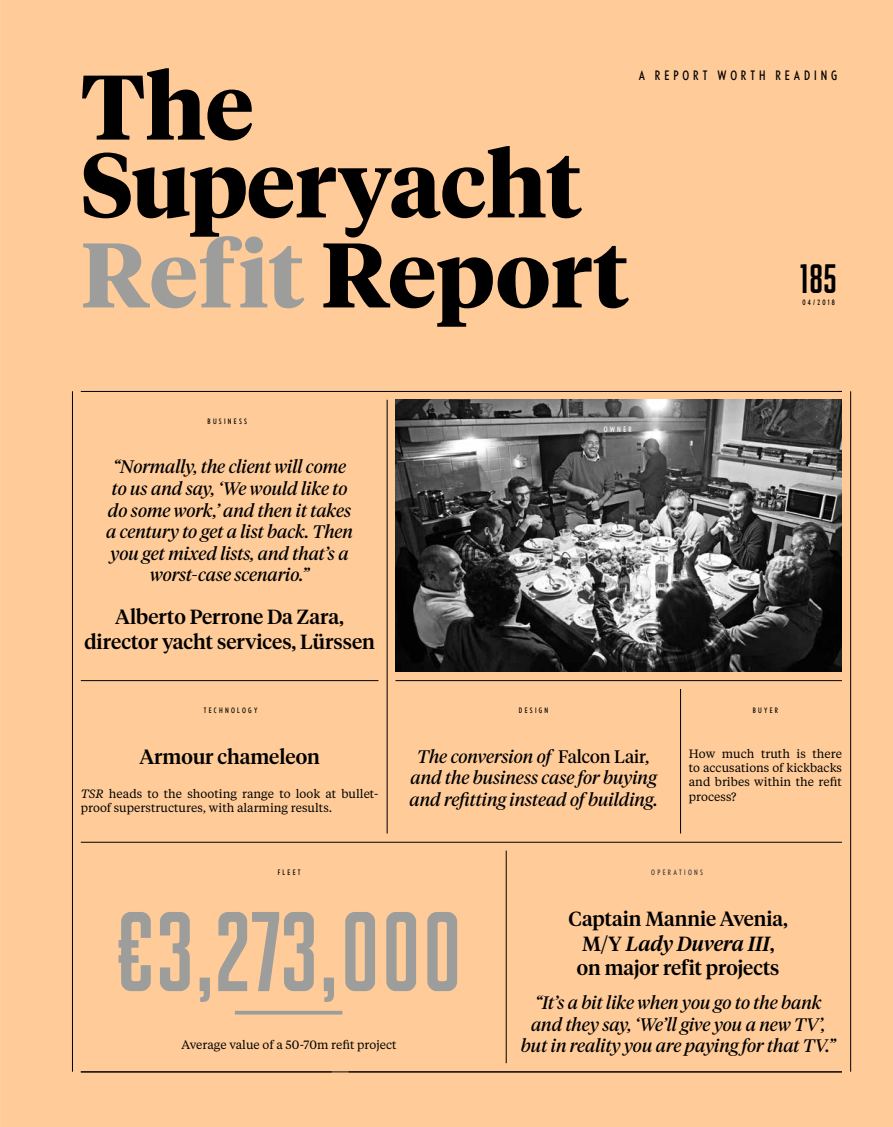
<style>
.page{position:relative;width:893px;height:1127px;background:#fc9}
.page>*{position:absolute;margin:0;border:0;box-sizing:border-box;transform-origin:0 0}
.t1{font:108px "M Fred";color:#9d9d9c}
.t2{font:700 91.05px/77.8px "Tiempos Headline";color:#000}
.t3{font:39.15px "M Fred";color:#000}
.t4{font:500 20.4px/24.5px "Tiempos Headline";color:#000;text-align:center}
.t5{font:italic 18px/21.6px "Tiempos Headline";color:#000;text-align:center}
.t6{font:condensed 13.05px "Nobel";letter-spacing:.3em;color:#000}
.t7{font:12px/14.4px "Tiempos Text";color:#000;text-align:justify}
.t8{font:condensed 7.5px "Nobel";letter-spacing:.3em;color:#000}
.t9{font:condensed 7.5px "Nobel";letter-spacing:.3em;color:#3c3c3b}
.t10{font:condensed 7.5px "Nobel";letter-spacing:.3em;color:#fff}
.s1{color:#9d9d9c}
.s2{font-style:italic}
.s3{font-style:normal}
</style>
<div class="page">
<hr style="left:81px;top:1071px;width:761px;height:1px;background:#000">
<hr style="left:850px;top:391px;width:1px;height:680px;background:#000">
<hr style="left:72px;top:391px;width:1px;height:680px;background:#000">
<hr style="left:81px;top:391px;width:761px;height:1px;background:#000">
<hr style="left:81px;top:680px;width:297px;height:1px;background:#000">
<img style="left:395px;top:400px;width:447px;height:272px">
<hr style="left:81px;top:842px;width:761px;height:1px;background:#000">
<hr style="left:387px;top:400px;width:1px;height:433px;background:#000">
<hr style="left:506px;top:850px;width:1px;height:213px;background:#000">
<hr style="left:395px;top:680px;width:447px;height:1px;background:#000">
<hr style="left:680px;top:689px;width:1px;height:144px;background:#000">
<hr style="left:235px;top:1011px;width:107px;height:3px;background:#9d9d9c">
<h2 class="t2" style="left:81px;top:64px;width:503px">The<br>Superyacht</h2>
<h2 class="t2" style="left:81px;top:232px;width:550px"><span class="s1">Refit</span> Report</h2>
<p class="t6" style="left:639px;top:68px;width:200px">A REPORT WORTH READING</p>
<h3 class="t3" style="left:800px;top:257px;width:38px">185</h3>
<p class="t8" style="left:802px;top:298px;width:34px">04/2018</p>
<p class="t8" style="left:208px;top:417px;width:41px">BUSINESS</p>
<p class="t5" style="left:106px;top:455px;width:248px">“Normally, the client will come to us and say, ‘We would like to do some work,’ and then it takes a century to get a list back. Then you get mixed lists, and that’s a worst-case scenario.”</p>
<p class="t4" style="left:84px;top:604px;width:292px">Alberto Perrone Da Zara, director yacht services, Lürssen</p>
<p class="t8" style="left:204px;top:706px;width:55px">TECHNOLOGY</p>
<p class="t4" style="left:139px;top:744px;width:182px">Armour chameleon</p>
<p class="t7" style="left:81px;top:786px;width:299px"><span class="s2">TSR</span> heads to the shooting range to look at bullet&shy;proof superstructures, with alarming results.</p>
<p class="t8" style="left:278px;top:867px;width:24px">FLEET</p>
<p class="t10" style="left:604px;top:425px;width:30px">OWNER</p>
<p class="t8" style="left:519px;top:706px;width:31px">DESIGN</p>
<p class="t5" style="left:409px;top:744px;width:250px">The conversion of <span class="s3">Falcon Lair</span>, and the business case for buying and refitting instead of building.</p>
<p class="t8" style="left:753px;top:706px;width:27px">BUYER</p>
<p class="t7" style="left:689px;top:746px;width:155px">How much truth is there to accusations of kickbacks and bribes within the refit process?</p>
<p class="t9" style="left:651px;top:867px;width:53px">OPERATIONS</p>
<h1 class="t1" style="left:116px;top:894px;width:349px">€3,273,000</h1>
<p class="t7" style="left:182px;top:1037px;width:217px">Average value of a 50-70m refit project</p>
<p class="t4" style="left:569px;top:905px;width:221px">Captain Mannie Avenia,<br>M/Y <span class="s2">Lady Duvera III</span>, on major refit projects</p>
<p class="t5" style="left:521px;top:991px;width:316px">“It’s a bit like when you go to the bank and they say, ‘We’ll give you a new TV’, but in reality you are paying for that TV.”</p>
</div>
